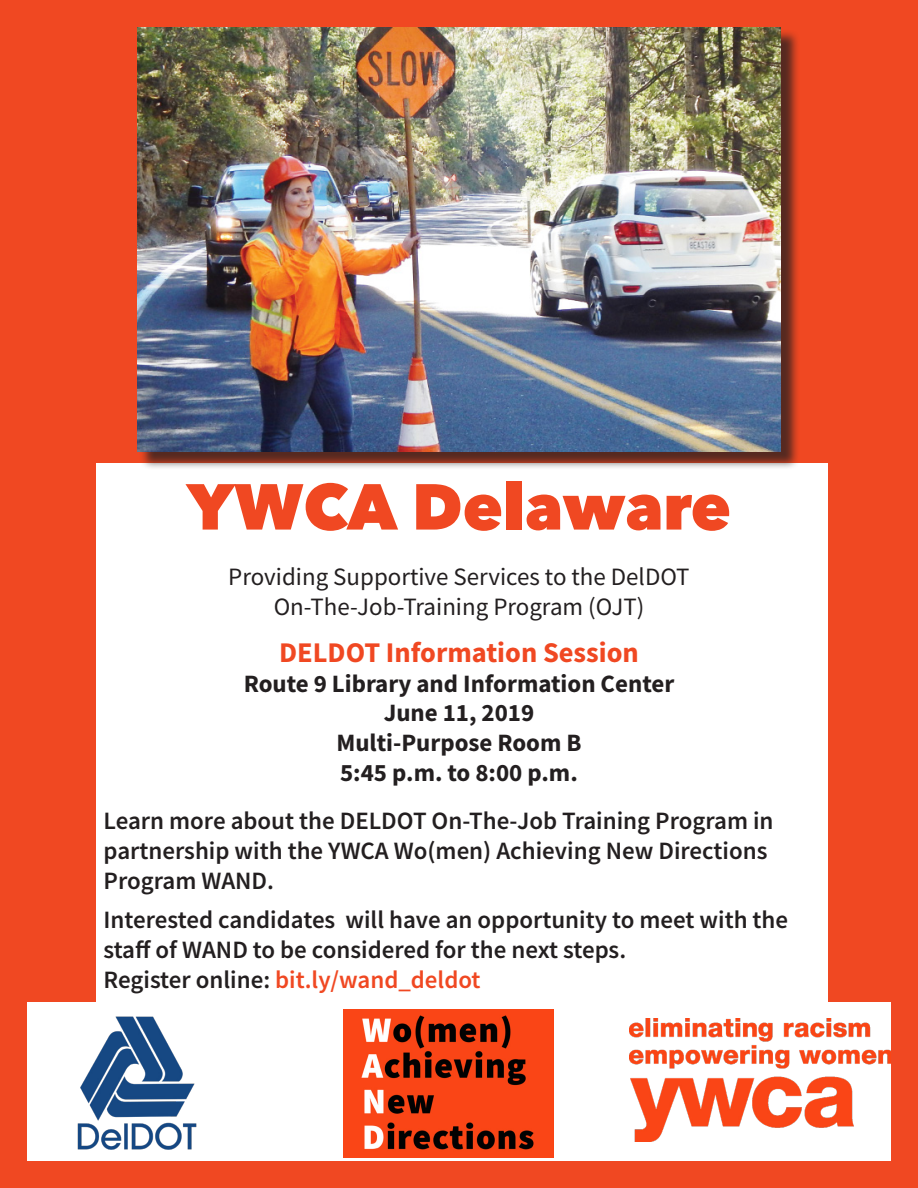
<style>
.page{position:relative;width:918px;height:1188px;background:#f04822}
.page>*{position:absolute;margin:0;border:0;box-sizing:border-box;transform-origin:0 0}
.t1{font:800 64.2px "Avenir Next";color:#f04822}
.t2{font:700 28.5px "Source Sans Pro";color:#f04822}
.t3{font:600 24.9px/30px "Source Sans Pro";color:#231f20}
.t4{font:700 24.9px "Source Sans Pro";color:#231f20}
.t5{font:24.9px "Source Sans Pro";color:#231f20}
.t6{font:600 24.9px "Source Sans Pro";color:#f04822}
.s1{color:#231f20}
</style>
<div class="page">
<div style="left:97px;top:463px;width:731px;height:539px;background:#fff"></div>
<div style="left:27px;top:1002px;width:864px;height:159px;background:#fff"></div>
<img style="left:77px;top:1016px;width:120px;height:134px">
<img style="left:344px;top:1010px;width:210px;height:147px">
<img style="left:630px;top:1019px;width:261px;height:123px">
<div style="left:139px;top:29px;width:661px;height:441px;background:#231f20;opacity:.75"></div>
<img style="left:137px;top:27px;width:644px;height:424px">
<p class="t1" style="left:187px;top:467px;width:545px">YWCA Delaware</p>
<p class="t5" style="left:228px;top:561px;width:463px">Providing Supportive Services to the DelDOT</p>
<p class="t5" style="left:274px;top:591px;width:372px">On-The-Job-Training Program (OJT)</p>
<p class="t2" style="left:279px;top:633px;width:361px">DELDOT Information Session</p>
<p class="t4" style="left:244px;top:666px;width:432px">Route 9 Library and Information Center</p>
<p class="t4" style="left:384px;top:696px;width:152px">June 11, 2019</p>
<p class="t4" style="left:336px;top:726px;width:247px">Multi-Purpose Room B</p>
<p class="t4" style="left:340px;top:756px;width:239px">5:45 p.m. to 8:00 p.m.</p>
<p class="t3" style="left:104px;top:806px;width:671px">Learn more about the DELDOT On-The-Job Training Program in partnership with the YWCA Wo(men) Achieving New Directions<br>Program WAND.</p>
<p class="t3" style="left:104px;top:905px;width:686px">Interested candidates will have an opportunity to meet with the staff of WAND to be considered for the next steps.</p>
<p class="t6" style="left:104px;top:964px;width:379px"><span class="s1">Register online:</span> bit.ly/wand_deldot</p>
</div>
